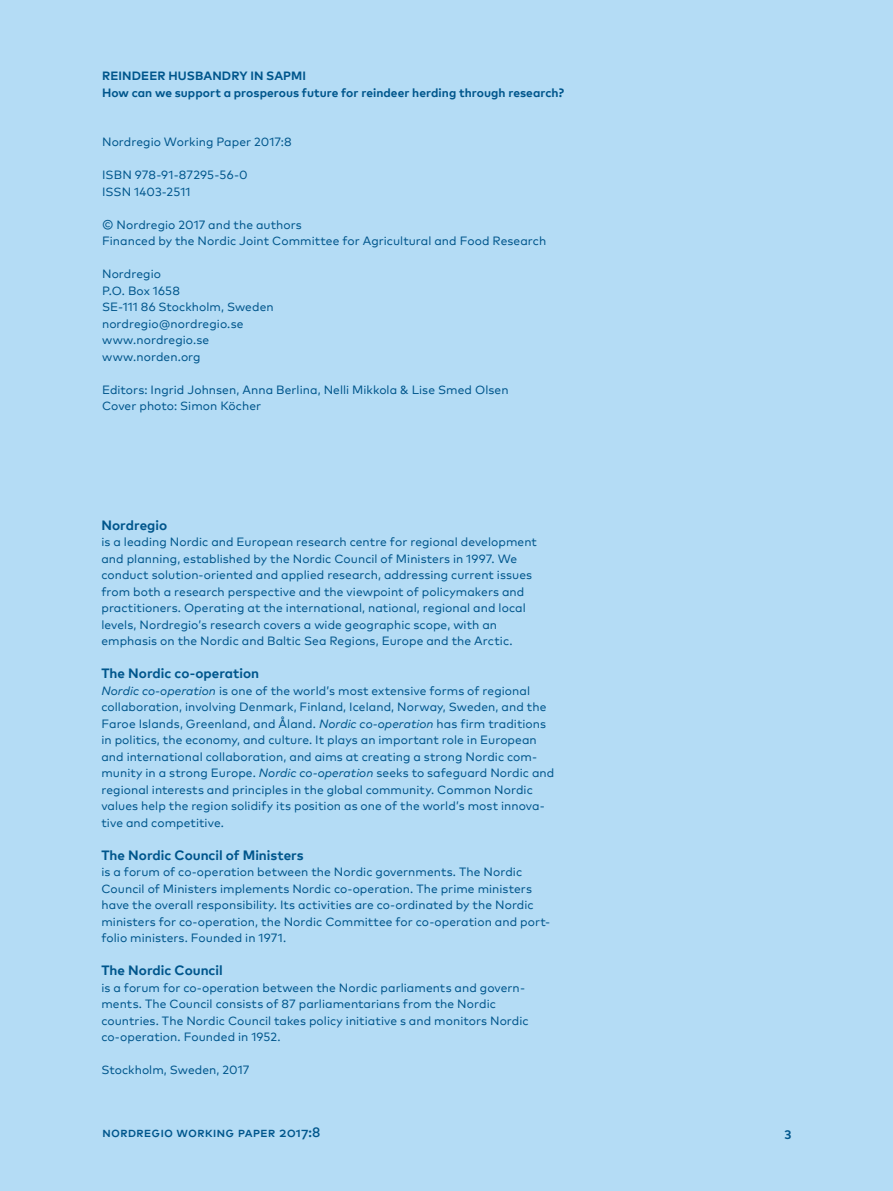
<style>
.page{position:relative;width:893px;height:1191px;background:#b4dcf5}
.page>*{position:absolute;margin:0;border:0;box-sizing:border-box;transform-origin:0 0}
.t1{font:700 13.5px "Mark Pro";color:#00568c}
.t2{font:500 13.5px "Mark Sc Offc Pro";color:#00568c}
.t3{font:700 12.45px "Mark Sc Offc Pro";color:#00568c}
.t4{font:12px/16.5px "Mark Pro";letter-spacing:.005em;color:#00568c}
.t5{font:700 12px/16.5px "Mark Pro";letter-spacing:.005em;color:#00568c}
.s1{font-style:italic}
</style>
<div class="page">
<p class="t5" style="left:102px;top:67px;width:464px">REINDEER HUSBANDRY IN SAPMI<br>How can we support a prosperous future for reindeer herding through research?</p>
<p class="t4" style="left:102px;top:133px;width:191px">Nordregio Working Paper 2017:8</p>
<p class="t4" style="left:102px;top:166px;width:147px">ISBN 978-91-87295-56-0<br>ISSN 1403-2511</p>
<p class="t4" style="left:102px;top:215px;width:446px">© Nordregio 2017 and the authors<br>Financed by the Nordic Joint Committee for Agricultural and Food Research</p>
<p class="t4" style="left:102px;top:265px;width:173px">Nordregio<br>P.O. Box 1658<br>SE-111 86 Stockholm, Sweden nordregio@nordregio.se www.nordregio.se www.norden.org</p>
<p class="t4" style="left:102px;top:380px;width:408px">Editors: Ingrid Johnsen, Anna Berlina, Nelli Mikkola &amp; Lise Smed Olsen<br>Cover photo: Simon Köcher</p>
<p class="t1" style="left:101px;top:514px;width:67px">Nordregio</p>
<p class="t4" style="left:101px;top:532px;width:437px">is a leading Nordic and European research centre for regional development and planning, established by the Nordic Council of Ministers in 1997. We conduct solution-oriented and applied research, addressing current issues from both a research perspective and the viewpoint of policymakers and practitioners. Operating at the international, national, regional and local levels, Nordregio’s research covers a wide geographic scope, with an emphasis on the Nordic and Baltic Sea Regions, Europe and the Arctic.</p>
<p class="t1" style="left:101px;top:663px;width:159px">The Nordic co-operation</p>
<p class="t4" style="left:101px;top:681px;width:454px"><span class="s1">Nordic co-operation</span> is one of the world’s most extensive forms of regional collaboration, involving Denmark, Finland, Iceland, Norway, Sweden, and the Faroe Islands, Greenland, and Åland. <span class="s1">Nordic co-operation</span> has firm traditions in politics, the economy, and culture. It plays an important role in European and international collaboration, and aims at creating a strong Nordic com&shy;munity in a strong Europe. <span class="s1">Nordic co-operation</span> seeks to safeguard Nordic and regional interests and principles in the global community. Common Nordic values help the region solidify its position as one of the world’s most innova&shy;tive and competitive.</p>
<p class="t1" style="left:101px;top:844px;width:204px">The Nordic Council of Ministers</p>
<p class="t4" style="left:101px;top:862px;width:450px">is a forum of co-operation between the Nordic governments. The Nordic Council of Ministers implements Nordic co-operation. The prime ministers have the overall responsibility. Its activities are co-ordinated by the Nordic ministers for co-operation, the Nordic Committee for co-operation and port&shy;folio ministers. Founded in 1971.</p>
<p class="t1" style="left:101px;top:960px;width:123px">The Nordic Council</p>
<p class="t4" style="left:101px;top:978px;width:429px">is a forum for co-operation between the Nordic parliaments and govern&shy;ments. The Council consists of 87 parliamentarians from the Nordic countries. The Nordic Council takes policy initiative s and monitors Nordic co-operation. Founded in 1952.</p>
<p class="t4" style="left:101px;top:1060px;width:150px">Stockholm, Sweden, 2017</p>
<p class="t2" style="left:102px;top:1121px;width:220px">nordregio working paper 2017:8</p>
<p class="t3" style="left:784px;top:1122px;width:8px">3</p>
</div>
